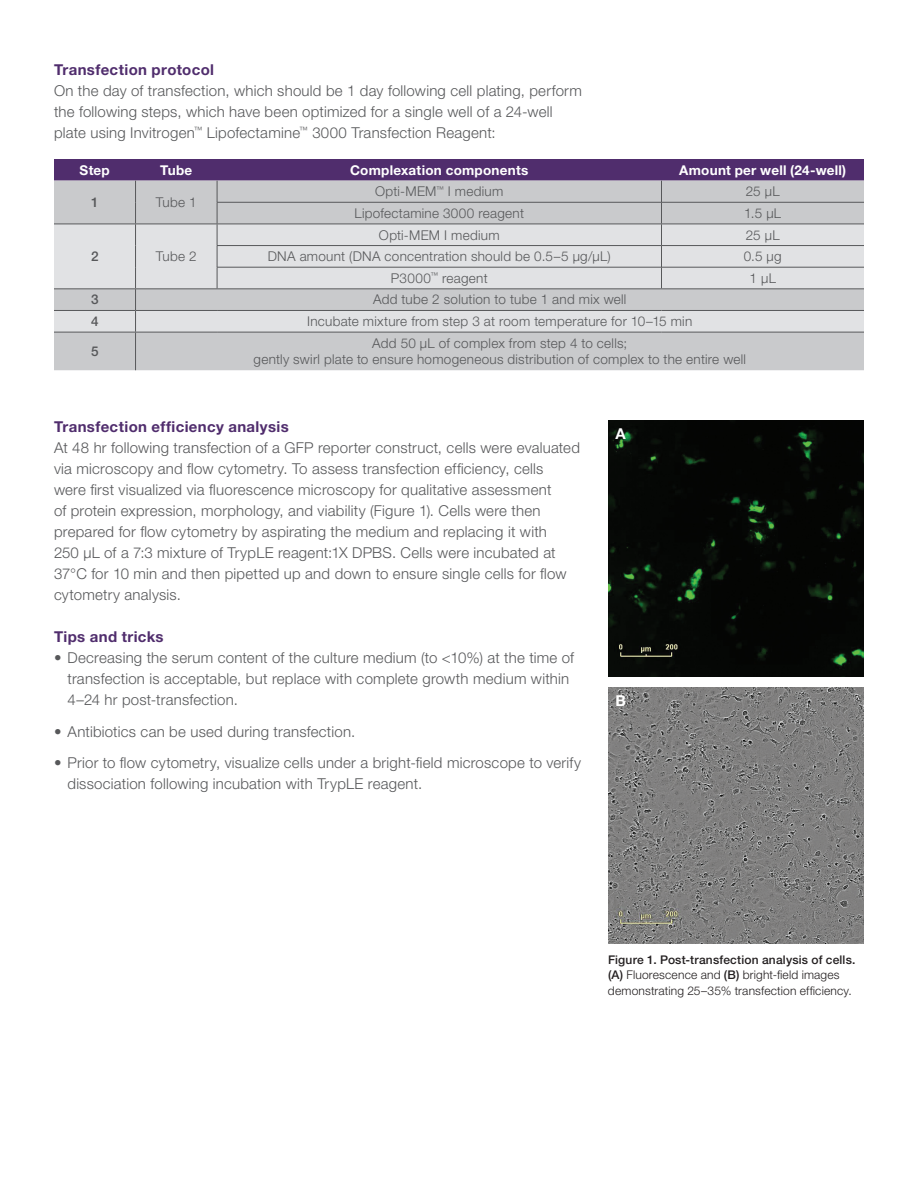
<style>
.page{position:relative;width:918px;height:1188px;background:#fff}
.page>*{position:absolute;margin:0;border:0;box-sizing:border-box;transform-origin:0 0}
.t1{font:300 15px/21px "Helvetica Neue LT Std";letter-spacing:.015em;color:#57585a}
.t2{font:700 15px "Helvetica Neue LT Std";letter-spacing:.025em;color:#502d6d}
.t3{font:700 15px "Helvetica Neue LT Std";color:#fff}
.t4{font:300 13.5px/16.5px "Helvetica Neue LT Std";letter-spacing:.02em;color:#57585a;text-align:center}
.t5{font:700 13.5px "Helvetica Neue LT Std";letter-spacing:.015em;color:#fff}
.t6{font:500 13.5px "Helvetica Neue LT Std";color:#57585a}
.t7{font:300 12px/15.8px "Helvetica Neue LT Std";letter-spacing:.015em;color:#231f20}
.s1{font-weight:500}
</style>
<div class="page">
<div style="left:54px;top:333px;width:810px;height:37px;background:#c9cacc"></div>
<svg style="left:54px;top:159px;width:810px;height:173px;background:#c3c0ca"></svg>
<hr style="left:135px;top:332px;width:1px;height:38px;background:#57585a">
<hr style="left:217px;top:245px;width:445px;height:1px;background:#57585a">
<hr style="left:217px;top:267px;width:445px;height:1px;background:#57585a">
<hr style="left:217px;top:202px;width:445px;height:1px;background:#57585a">
<hr style="left:662px;top:202px;width:202px;height:1px;background:#57585a">
<hr style="left:662px;top:245px;width:202px;height:1px;background:#57585a">
<hr style="left:662px;top:267px;width:202px;height:1px;background:#57585a">
<hr style="left:54px;top:224px;width:82px;height:1px;background:#57585a">
<hr style="left:136px;top:224px;width:81px;height:1px;background:#57585a">
<hr style="left:217px;top:224px;width:445px;height:1px;background:#57585a">
<hr style="left:662px;top:224px;width:202px;height:1px;background:#57585a">
<hr style="left:54px;top:288px;width:82px;height:1px;background:#57585a">
<hr style="left:136px;top:288px;width:81px;height:1px;background:#57585a">
<hr style="left:217px;top:288px;width:445px;height:1px;background:#57585a">
<hr style="left:662px;top:288px;width:202px;height:1px;background:#57585a">
<hr style="left:54px;top:310px;width:82px;height:1px;background:#57585a">
<hr style="left:136px;top:310px;width:81px;height:1px;background:#57585a">
<hr style="left:217px;top:310px;width:445px;height:1px;background:#57585a">
<hr style="left:662px;top:310px;width:202px;height:1px;background:#57585a">
<hr style="left:54px;top:332px;width:82px;height:1px;background:#57585a">
<hr style="left:136px;top:332px;width:81px;height:1px;background:#57585a">
<hr style="left:217px;top:332px;width:445px;height:1px;background:#57585a">
<hr style="left:662px;top:332px;width:202px;height:1px;background:#57585a">
<img style="left:608px;top:421px;width:256px;height:256px">
<img style="left:608px;top:688px;width:256px;height:256px">
<p class="t2" style="left:54px;top:60px;width:162px">Transfection protocol</p>
<p class="t1" style="left:54px;top:80px;width:529px">On the day of transfection, which should be 1 day following cell plating, perform the following steps, which have been optimized for a single well of a 24-well plate using Invitrogen<sup>™</sup> Lipofectamine<sup>™</sup> 3000 Transfection Reagent:</p>
<p class="t5" style="left:80px;top:161px;width:32px">Step</p>
<p class="t5" style="left:160px;top:161px;width:34px">Tube</p>
<p class="t5" style="left:350px;top:161px;width:180px">Complexation components</p>
<p class="t5" style="left:679px;top:161px;width:168px">Amount per well (24-well)</p>
<p class="t6" style="left:91px;top:194px;width:9px">1</p>
<p class="t4" style="left:156px;top:194px;width:42px">Tube 1</p>
<p class="t4" style="left:375px;top:183px;width:130px">Opti-MEM<sup>™</sup> I medium</p>
<p class="t4" style="left:746px;top:183px;width:35px">25 µL</p>
<p class="t4" style="left:355px;top:205px;width:171px">Lipofectamine 3000 reagent</p>
<p class="t4" style="left:744px;top:205px;width:38px">1.5 µL</p>
<p class="t6" style="left:91px;top:248px;width:9px">2</p>
<p class="t4" style="left:156px;top:248px;width:42px">Tube 2</p>
<p class="t4" style="left:379px;top:226px;width:122px">Opti-MEM I medium</p>
<p class="t4" style="left:746px;top:226px;width:35px">25 µL</p>
<p class="t4" style="left:268px;top:248px;width:345px">DNA amount (DNA concentration should be 0.5–5 µg/µL)</p>
<p class="t4" style="left:744px;top:248px;width:39px">0.5 μg</p>
<p class="t4" style="left:391px;top:270px;width:98px">P3000<sup>™</sup> reagent</p>
<p class="t4" style="left:750px;top:270px;width:28px">1 µL</p>
<p class="t6" style="left:91px;top:292px;width:9px">3</p>
<p class="t4" style="left:373px;top:291px;width:255px">Add tube 2 solution to tube 1 and mix well</p>
<p class="t6" style="left:91px;top:313px;width:9px">4</p>
<p class="t4" style="left:307px;top:313px;width:387px">Incubate mixture from step 3 at room temperature for 10–15 min</p>
<p class="t6" style="left:91px;top:343px;width:9px">5</p>
<p class="t4" style="left:254px;top:334px;width:494px">Add 50 µL of complex from step 4 to cells;<br>gently swirl plate to ensure homogeneous distribution of complex to the entire well</p>
<p class="t2" style="left:54px;top:417px;width:236px">Transfection efficiency analysis</p>
<p class="t1" style="left:54px;top:437px;width:528px">At 48 hr following transfection of a GFP reporter construct, cells were evaluated via microscopy and flow cytometry. To assess transfection efficiency, cells<br>were first visualized via fluorescence microscopy for qualitative assessment<br>of protein expression, morphology, and viability (Figure 1). Cells were then prepared for flow cytometry by aspirating the medium and replacing it with<br>250 µL of a 7:3 mixture of TrypLE reagent:1X DPBS. Cells were incubated at 37°C for 10 min and then pipetted up and down to ensure single cells for flow cytometry analysis.</p>
<p class="t2" style="left:54px;top:627px;width:111px">Tips and tricks</p>
<p class="t1" style="left:68px;top:647px;width:508px;text-indent:-14px">• Decreasing the serum content of the culture medium (to &lt;10%) at the time of transfection is acceptable, but replace with complete growth medium within<br>4–24 hr post-transfection.</p>
<p class="t1" style="left:54px;top:720px;width:303px">• Antibiotics can be used during transfection.</p>
<p class="t1" style="left:68px;top:752px;width:515px;text-indent:-14px">• Prior to flow cytometry, visualize cells under a bright-field microscope to verify dissociation following incubation with TrypLE reagent.</p>
<p class="t3" style="left:615px;top:424px;width:12px">A</p>
<p class="t3" style="left:615px;top:691px;width:12px">B</p>
<p class="t7" style="left:608px;top:951px;width:249px"><span class="s1">Figure 1. Post-transfection analysis of cells. (A)</span> Fluorescence and <span class="s1">(B)</span> bright-field images demonstrating 25–35% transfection efficiency.</p>
</div>
